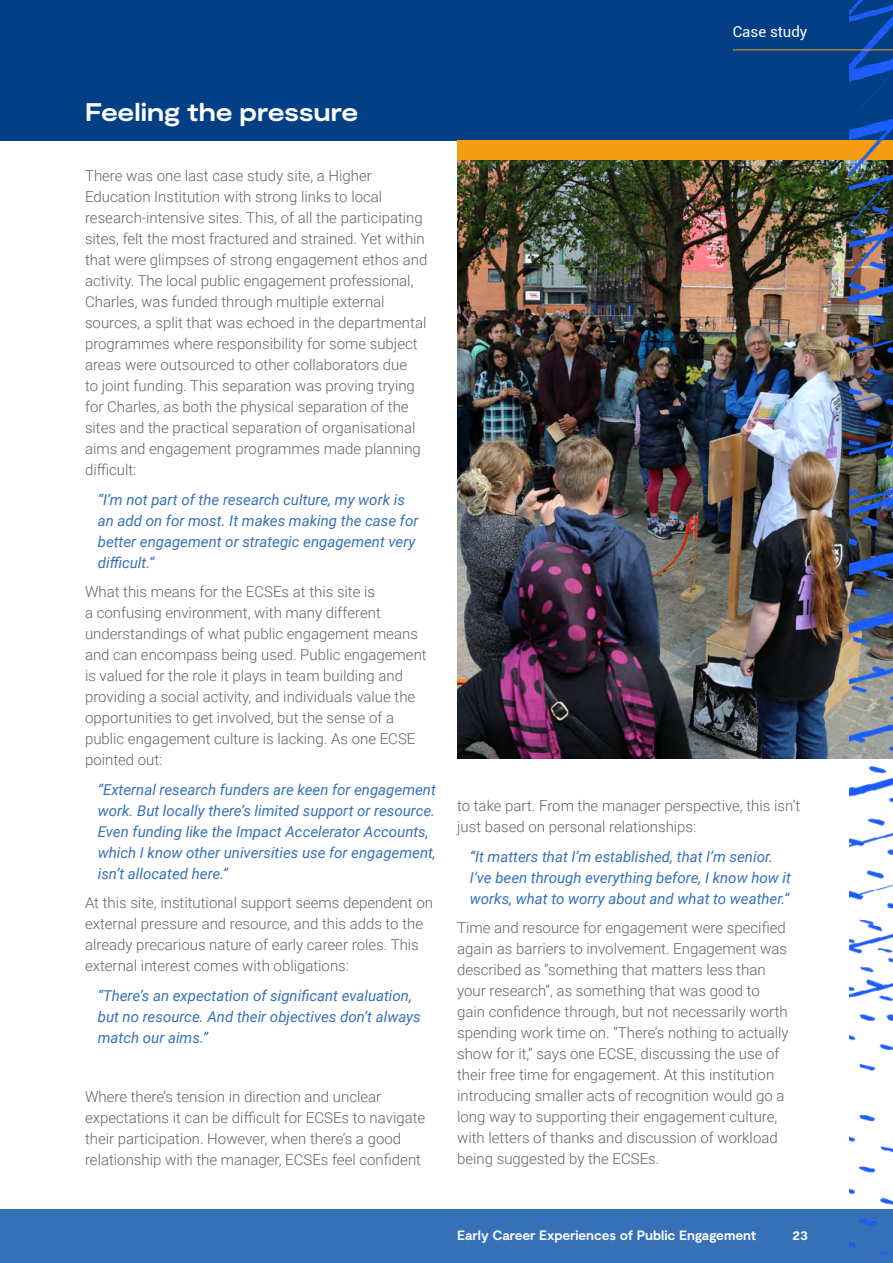
<style>
.page{position:relative;width:893px;height:1263px;background:#fff}
.page>*{position:absolute;margin:0;border:0;box-sizing:border-box;transform-origin:0 0}
.case_study_heading{font:700 expanded 25.5px "Moderat";letter-spacing:-.01em;color:#fdfdfd}
.body_copy{font:300 15px/21px "Roboto";color:#646363}
.body_copy-2{font:italic 15px/21px "Roboto";color:#3671b8}
.case_study_right{font:15px "Roboto";color:#fdfdfd}
.t1{font:700 13.5px "Moderat";letter-spacing:-.005em;color:#fdfdfd}
</style>
<div class="page">
<div style="left:1px;top:1209px;width:892px;height:54px;background:#3671b8"></div>
<div style="left:0;top:0;width:893px;height:140px;background:#033f85"></div>
<img style="left:457px;top:159px;width:392px;height:600px">
<div style="left:457px;top:140px;width:436px;height:19px;background:#f59d15"></div>
<img style="left:849px;top:0;width:44px;height:1254px">
<hr style="left:733px;top:50px;width:160px;height:1px;background:#f59d15">
<p class="case_study_right" style="left:733px;top:21px;width:76px">Case study</p>
<p class="case_study_heading" style="left:85px;top:97px;width:275px">Feeling the pressure</p>
<p class="body_copy" style="left:85px;top:165px;width:344px">There was one last case study site, a Higher Education Institution with strong links to local research-intensive sites. This, of all the participating sites, felt the most fractured and strained. Yet within that were glimpses of strong engagement ethos and activity. The local public engagement professional, Charles, was funded through multiple external sources, a split that was echoed in the departmental programmes where responsibility for some subject areas were outsourced to other collaborators due<br>to joint funding. This separation was proving trying for Charles, as both the physical separation of the sites and the practical separation of organisational aims and engagement programmes made planning difficult:</p>
<p class="body_copy-2" style="left:98px;top:488px;width:322px">“I’m not part of the research culture, my work is an add on for most. It makes making the case for better engagement or strategic engagement very difficult.”</p>
<p class="body_copy" style="left:85px;top:581px;width:343px">What this means for the ECSEs at this site is<br>a confusing environment, with many different understandings of what public engagement means and can encompass being used. Public engagement is valued for the role it plays in team building and providing a social activity, and individuals value the opportunities to get involved, but the sense of a public engagement culture is lacking. As one ECSE pointed out:</p>
<p class="body_copy-2" style="left:98px;top:778px;width:340px">“External research funders are keen for engagement work. But locally there’s limited support or resource.<br>Even funding like the Impact Accelerator Accounts, which I know other universities use for engagement, isn’t allocated here.”</p>
<p class="body_copy" style="left:85px;top:892px;width:349px">At this site, institutional support seems dependent on external pressure and resource, and this adds to the already precarious nature of early career roles. This external interest comes with obligations:</p>
<p class="body_copy-2" style="left:98px;top:984px;width:324px">“There’s an expectation of significant evaluation, but no resource. And their objectives don’t always match our aims.”</p>
<p class="body_copy" style="left:85px;top:1085px;width:342px">Where there’s tension in direction and unclear expectations it can be difficult for ECSEs to navigate their participation. However, when there’s a good relationship with the manager, ECSEs feel confident</p>
<p class="body_copy" style="left:457px;top:795px;width:345px">to take part. From the manager perspective, this isn’t just based on personal relationships:</p>
<p class="body_copy-2" style="left:470px;top:845px;width:323px">“It matters that I’m established, that I’m senior.<br>I’ve been through everything before, I know how it works, what to worry about and what to weather.”</p>
<p class="body_copy" style="left:457px;top:917px;width:333px">Time and resource for engagement were specified again as barriers to involvement. Engagement was described as “something that matters less than your research”, as something that was good to gain confidence through, but not necessarily worth spending work time on. “There’s nothing to actually show for it,” says one ECSE, discussing the use of their free time for engagement. At this institution introducing smaller acts of recognition would go a long way to supporting their engagement culture, with letters of thanks and discussion of workload being suggested by the ECSEs.</p>
<p class="t1" style="left:457px;top:1227px;width:300px">Early Career Experiences of Public Engagement</p>
<p class="t1" style="left:793px;top:1227px;width:17px">23</p>
</div>
